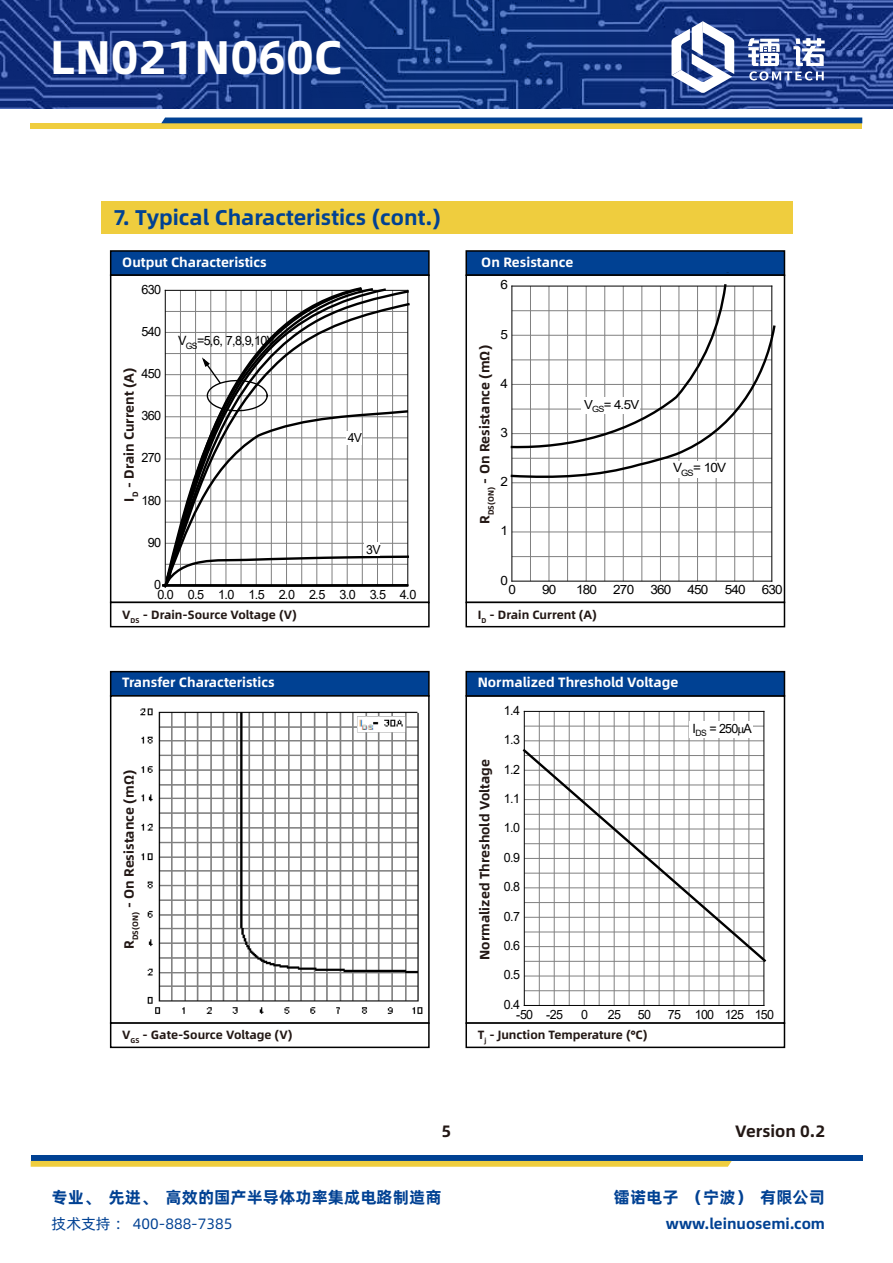
<style>
.page{position:relative;width:893px;height:1263px;background:#fff}
.page>*{position:absolute;margin:0;border:0;box-sizing:border-box;transform-origin:0 0}
.t1{font:47.25px "Alibaba Pu Hui Ti B";color:#fff}
.t2{font:21.3px "Alibaba Pu Hui Ti B";color:#004193}
.t3{font:16.5px "Alibaba Pu Hui Ti B";color:#004193}
.t4{font:16.5px "Alibaba Pu Hui Ti B";color:#231815}
.t5{font:15px "Alibaba Pu Hui Ti B";color:#004193}
.t6{font:15px "Alibaba Pu Hui Ti R";color:#004193}
.t7{font:13.5px "Alibaba Pu Hui Ti B";color:#231815}
.t8{font:13.5px "Alibaba Pu Hui Ti B";color:#fff}
.t9{font:12.75px "Arial";letter-spacing:-.06em;color:#000}
.t10{font:12.75px "Arial";letter-spacing:-.06em;color:#000;scale:1.06 1}
.t11{font:12.45px "Arial";color:#000;scale:1.06 1}
.t12{font:12.45px "Arial";color:#000}
.t13{font:12px "Alibaba Pu Hui Ti B";color:#231815}
</style>
<div class="page">
<div style="left:101px;top:201px;width:691px;height:32px;background:#efcd3e"></div>
<div style="left:110px;top:671px;width:320px;height:26px;background:#004193;border:2px solid #000"></div>
<div style="left:110px;top:695px;width:320px;height:329px;background:#fff;border:2px solid #000"></div>
<div style="left:110px;top:1022px;width:320px;height:26px;background:#fff;border:2px solid #000"></div>
<div style="left:110px;top:250px;width:320px;height:26px;background:#004193;border:2px solid #000"></div>
<div style="left:110px;top:274px;width:320px;height:329px;background:#fff;border:2px solid #000"></div>
<div style="left:110px;top:602px;width:320px;height:25px;background:#fff;border:2px solid #000"></div>
<div style="left:465px;top:250px;width:320px;height:26px;background:#004193;border:2px solid #000"></div>
<div style="left:465px;top:274px;width:320px;height:329px;background:#fff;border:2px solid #000"></div>
<div style="left:465px;top:602px;width:320px;height:25px;background:#fff;border:2px solid #000"></div>
<div style="left:465px;top:695px;width:320px;height:329px;background:#fff;border:2px solid #000"></div>
<div style="left:465px;top:671px;width:320px;height:26px;background:#004193;border:2px solid #000"></div>
<div style="left:465px;top:1022px;width:320px;height:26px;background:#fff;border:2px solid #000"></div>
<div style="left:31px;top:1155px;width:831px;height:6px;background:#004193"></div>
<svg style="left:31px;top:1161px;width:701px;height:6px;background:#efcf46"></svg>
<svg style="left:0;top:0;width:893px;height:108px;background:#183884"></svg>
<div style="left:31px;top:123px;width:831px;height:6px;background:#efcd3e"></div>
<div style="left:161px;top:118px;width:701px;height:5px;background:#004193"></div>
<svg style="left:671px;top:21px;width:63px;height:72px"></svg>
<svg style="left:748px;top:38px;width:77px;height:43px"></svg>
<svg style="left:387px;top:289px;width:23px;height:68px"></svg>
<svg style="left:164px;top:287px;width:199px;height:70px"></svg>
<svg style="left:162px;top:357px;width:247px;height:231px"></svg>
<div style="left:365px;top:542px;width:15px;height:14px;background:#fff"></div>
<hr style="left:530px;top:286px;width:1px;height:295px;background:#808080">
<hr style="left:567px;top:286px;width:1px;height:295px;background:#808080">
<hr style="left:604px;top:286px;width:1px;height:295px;background:#808080">
<hr style="left:642px;top:286px;width:1px;height:295px;background:#808080">
<hr style="left:679px;top:286px;width:1px;height:295px;background:#808080">
<hr style="left:716px;top:286px;width:1px;height:295px;background:#808080">
<hr style="left:753px;top:286px;width:1px;height:295px;background:#808080">
<hr style="left:512px;top:556px;width:260px;height:1px;background:#808080">
<hr style="left:512px;top:507px;width:260px;height:1px;background:#808080">
<hr style="left:549px;top:286px;width:1px;height:295px;background:#808080">
<hr style="left:586px;top:286px;width:1px;height:295px;background:#808080">
<hr style="left:623px;top:286px;width:1px;height:295px;background:#808080">
<hr style="left:660px;top:286px;width:1px;height:295px;background:#808080">
<hr style="left:697px;top:286px;width:1px;height:295px;background:#808080">
<hr style="left:734px;top:286px;width:1px;height:295px;background:#808080">
<hr style="left:512px;top:532px;width:260px;height:1px;background:#808080">
<hr style="left:512px;top:482px;width:260px;height:1px;background:#808080">
<hr style="left:512px;top:581px;width:260px;height:1px;background:#000">
<hr style="left:512px;top:286px;width:1px;height:295px;background:#000">
<hr style="left:772px;top:286px;width:1px;height:295px;background:#000">
<svg style="left:725px;top:272px;width:15px;height:2px"></svg>
<svg style="left:510px;top:284px;width:266px;height:194px"></svg>
<div style="left:581px;top:397px;width:58px;height:17px;background:#fff"></div>
<div style="left:671px;top:461px;width:56px;height:16px;background:#fff"></div>
<img style="left:128px;top:697px;width:302px;height:325px">
<hr style="left:539px;top:711px;width:1px;height:294px;background:#808080">
<hr style="left:569px;top:711px;width:1px;height:294px;background:#808080">
<hr style="left:599px;top:711px;width:1px;height:294px;background:#808080">
<hr style="left:629px;top:711px;width:1px;height:294px;background:#808080">
<hr style="left:659px;top:711px;width:1px;height:294px;background:#808080">
<hr style="left:689px;top:711px;width:1px;height:294px;background:#808080">
<hr style="left:719px;top:711px;width:1px;height:294px;background:#808080">
<hr style="left:749px;top:711px;width:1px;height:294px;background:#808080">
<hr style="left:524px;top:990px;width:240px;height:1px;background:#808080">
<hr style="left:524px;top:726px;width:240px;height:1px;background:#808080">
<hr style="left:554px;top:711px;width:1px;height:294px;background:#808080">
<hr style="left:584px;top:711px;width:1px;height:294px;background:#808080">
<hr style="left:614px;top:711px;width:1px;height:294px;background:#808080">
<hr style="left:644px;top:711px;width:1px;height:294px;background:#808080">
<hr style="left:674px;top:711px;width:1px;height:294px;background:#808080">
<hr style="left:704px;top:711px;width:1px;height:294px;background:#808080">
<hr style="left:734px;top:711px;width:1px;height:294px;background:#808080">
<hr style="left:524px;top:976px;width:240px;height:1px;background:#808080">
<hr style="left:524px;top:740px;width:240px;height:1px;background:#808080">
<hr style="left:524px;top:1005px;width:240px;height:1px;background:#000">
<hr style="left:524px;top:711px;width:240px;height:1px;background:#000">
<hr style="left:524px;top:711px;width:1px;height:294px;background:#000">
<hr style="left:764px;top:711px;width:1px;height:294px;background:#000">
<svg style="left:522px;top:747px;width:245px;height:217px"></svg>
<div style="left:689px;top:721px;width:64px;height:17px;background:#fff"></div>
<h1 class="t1" style="left:50px;top:20px;width:294px">LN021N060C</h1>
<h2 class="t2" style="left:114px;top:200px;width:329px">7. Typical Characteristics (cont.)</h2>
<p class="t8" style="left:122px;top:252px;width:146px">Output Characteristics</p>
<p class="t9" style="left:142px;top:280px;width:21px">630</p>
<p class="t9" style="left:142px;top:323px;width:21px">540</p>
<p class="t7" style="left:118px;top:502px;width:136px;rotate:-90deg">I<sub>D</sub> - Drain Current (A)</p>
<p class="t9" style="left:142px;top:365px;width:21px">450</p>
<p class="t9" style="left:142px;top:407px;width:21px">360</p>
<p class="t9" style="left:142px;top:449px;width:21px">270</p>
<p class="t9" style="left:142px;top:491px;width:21px">180</p>
<p class="t9" style="left:148px;top:533px;width:15px">90</p>
<p class="t9" style="left:178px;top:332px;width:98px">V<sub>GS</sub>=5,6, 7,8,9,10V</p>
<p class="t12" style="left:348px;top:429px;width:16px">4V</p>
<p class="t12" style="left:366px;top:541px;width:16px">3V</p>
<p class="t9" style="left:154px;top:575px;width:9px">0</p>
<p class="t9" style="left:157px;top:585px;width:260px">0.0 0.5 1.0 1.5 2.0 2.5 3.0 3.5 4.0</p>
<p class="t8" style="left:481px;top:252px;width:94px">On Resistance</p>
<p class="t10" style="left:500px;top:276px;width:9px">6</p>
<p class="t10" style="left:500px;top:325px;width:9px">5</p>
<p class="t7" style="left:474px;top:524px;width:180px;rotate:-90deg">R<sub>DS(ON)</sub> - On Resistance (mΩ)</p>
<p class="t10" style="left:500px;top:375px;width:9px">4</p>
<p class="t10" style="left:500px;top:424px;width:9px">3</p>
<p class="t10" style="left:500px;top:473px;width:9px">2</p>
<p class="t10" style="left:500px;top:522px;width:9px">1</p>
<p class="t11" style="left:584px;top:396px;width:54px">V<sub>GS</sub>= 4.5V</p>
<p class="t10" style="left:673px;top:459px;width:52px">V<sub>GS</sub>= 10V</p>
<p class="t10" style="left:500px;top:571px;width:9px">0</p>
<p class="t10" style="left:509px;top:581px;width:9px">0</p>
<p class="t10" style="left:542px;top:581px;width:15px">90</p>
<p class="t10" style="left:576px;top:581px;width:21px">180</p>
<p class="t10" style="left:613px;top:581px;width:21px">270</p>
<p class="t10" style="left:650px;top:581px;width:21px">360</p>
<p class="t10" style="left:687px;top:581px;width:21px">450</p>
<p class="t10" style="left:725px;top:581px;width:21px">540</p>
<p class="t10" style="left:762px;top:581px;width:21px">630</p>
<p class="t13" style="left:122px;top:605px;width:176px">V<sub>DS</sub> - Drain-Source Voltage (V)</p>
<p class="t13" style="left:478px;top:605px;width:121px">I<sub>D</sub> - Drain Current (A)</p>
<p class="t8" style="left:122px;top:672px;width:154px">Transfer Characteristics</p>
<p class="t8" style="left:478px;top:672px;width:202px">Normalized Threshold Voltage</p>
<p class="t9" style="left:504px;top:701px;width:18px">1.4</p>
<p class="t9" style="left:504px;top:731px;width:18px">1.3</p>
<p class="t7" style="left:118px;top:949px;width:180px;rotate:-90deg">R<sub>DS(ON)</sub> - On Resistance (mΩ)</p>
<p class="t7" style="left:474px;top:960px;width:202px;rotate:-90deg">Normalized Threshold Voltage</p>
<p class="t9" style="left:504px;top:760px;width:18px">1.2</p>
<p class="t9" style="left:504px;top:790px;width:18px">1.1</p>
<p class="t9" style="left:504px;top:819px;width:18px">1.0</p>
<p class="t9" style="left:504px;top:848px;width:18px">0.9</p>
<p class="t9" style="left:504px;top:878px;width:18px">0.8</p>
<p class="t9" style="left:504px;top:907px;width:18px">0.7</p>
<p class="t9" style="left:504px;top:937px;width:18px">0.6</p>
<p class="t9" style="left:504px;top:966px;width:18px">0.5</p>
<p class="t9" style="left:692px;top:719px;width:61px">I<sub>DS</sub> = 250 A</p>
<p class="t9" style="left:504px;top:995px;width:18px">0.4</p>
<p class="t9" style="left:516px;top:1005px;width:48px">-50 -25</p>
<p class="t9" style="left:581px;top:1005px;width:8px">0</p>
<p class="t9" style="left:608px;top:1005px;width:15px">25</p>
<p class="t9" style="left:638px;top:1005px;width:15px">50</p>
<p class="t9" style="left:668px;top:1005px;width:108px">75 100 125 150</p>
<p class="t13" style="left:122px;top:1025px;width:172px">V<sub>GS</sub> - Gate-Source Voltage (V)</p>
<p class="t13" style="left:478px;top:1025px;width:171px">T<sub>j</sub> - Junction Temperature (°C)</p>
<p class="t4" style="left:442px;top:1118px;width:11px">5</p>
<p class="t4" style="left:735px;top:1118px;width:91px">Version 0.2</p>
<p class="t3" style="left:52px;top:1184px;width:391px">专业、先进、高效的国产半导体功率集成电路制造商</p>
<p class="t3" style="left:614px;top:1184px;width:213px">镭诺电子（宁波）有限公司</p>
<p class="t6" style="left:52px;top:1213px;width:182px">技术支持： 400-888-7385</p>
<p class="t5" style="left:666px;top:1212px;width:161px">www.leinuosemi.com</p>
</div>
